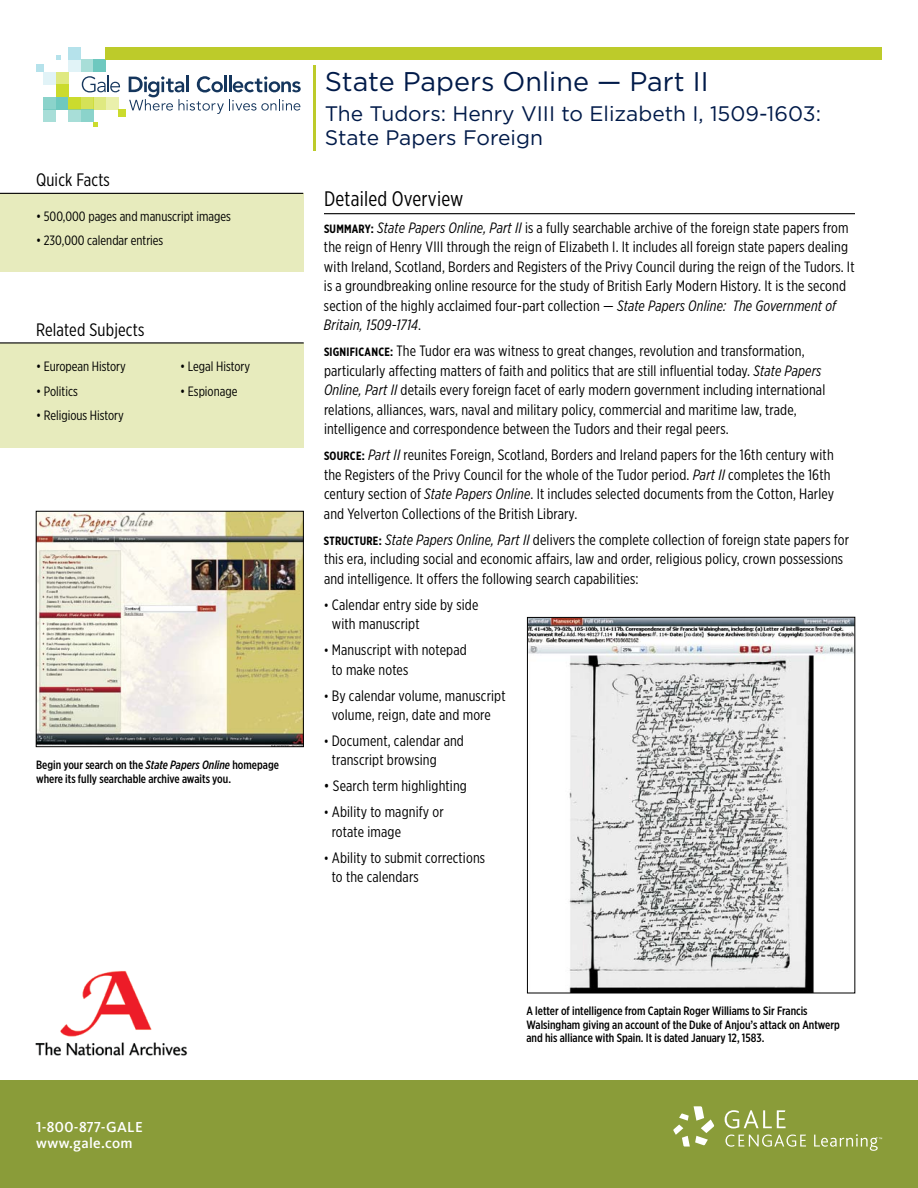
<style>
.page{position:relative;width:918px;height:1188px;background:#fff}
.page>*{position:absolute;margin:0;border:0;box-sizing:border-box;transform-origin:0 0}
.t1{font:27px "Gotham";color:#001a49}
.t2{font:21px/24px "Gotham";color:#001a49}
.t3{font:21px "Gotham X Narrow";letter-spacing:.01em;color:#000}
.t4{font:18px "Gotham X Narrow";letter-spacing:.01em;color:#000}
.t5{font:15px/19.5px "Gotham X Narrow";letter-spacing:.01em;color:#000}
.t6{font:500 15px/16.5px "Kievit CL";letter-spacing:.025em;color:#fff}
.t7{font:13.5px "Gotham X Narrow";color:#000}
.t8{font:500 12px/13.5px "Gotham X Narrow";color:#000}
.s1{font-style:italic}
.s2{font-weight:700;font-size:12px}
.s3{font-size:13.5px}
</style>
<div class="page">
<div style="left:0;top:193px;width:304px;height:79px;background:#e7ebbd"></div>
<hr style="left:0;top:193px;width:303px;height:1px;background:#000">
<hr style="left:324px;top:213px;width:531px;height:1px;background:#000">
<svg style="left:82px;top:76px;width:38px;height:17px"></svg>
<svg style="left:129px;top:76px;width:172px;height:38px"></svg>
<div style="left:43px;top:72px;width:13px;height:13px;background:#e1f3f7"></div>
<div style="left:68px;top:47px;width:13px;height:13px;background:#b5e2eb"></div>
<div style="left:81px;top:60px;width:12px;height:12px;background:#a8ded8"></div>
<div style="left:93px;top:60px;width:13px;height:12px;background:#6ec8bf"></div>
<div style="left:56px;top:72px;width:12px;height:13px;background:#dfe981"></div>
<div style="left:56px;top:85px;width:12px;height:12px;background:#cbdb2d"></div>
<div style="left:43px;top:97px;width:13px;height:13px;background:#8bd3cb"></div>
<div style="left:56px;top:97px;width:12px;height:13px;background:#6ec8bf"></div>
<div style="left:68px;top:97px;width:13px;height:13px;background:#cbdb2d"></div>
<div style="left:81px;top:97px;width:12px;height:13px;background:#d5e257"></div>
<div style="left:93px;top:97px;width:13px;height:13px;background:#dfe981"></div>
<div style="left:106px;top:97px;width:12px;height:13px;background:#eaf0ab"></div>
<div style="left:43px;top:110px;width:13px;height:12px;background:#a8ded8"></div>
<div style="left:68px;top:110px;width:13px;height:12px;background:#a8ded8"></div>
<div style="left:81px;top:110px;width:12px;height:12px;background:#8bd3cb"></div>
<svg style="left:93px;top:122px;width:5px;height:5px"></svg>
<div style="left:118px;top:110px;width:8px;height:7px;background:#cbdb2d"></div>
<svg style="left:56px;top:55px;width:5px;height:5px"></svg>
<div style="left:36px;top:65px;width:7px;height:7px;background:#b5e2eb"></div>
<div style="left:68px;top:60px;width:13px;height:12px;background:#e1f3f7"></div>
<div style="left:106px;top:47px;width:776px;height:13px;background:#bdcb2a"></div>
<div style="left:0;top:1080px;width:918px;height:108px;background:#8a9c39"></div>
<svg style="left:725px;top:1110px;width:61px;height:18px"></svg>
<svg style="left:673px;top:1106px;width:41px;height:41px"></svg>
<svg style="left:725px;top:1135px;width:81px;height:12px"></svg>
<svg style="left:814px;top:1134px;width:68px;height:17px"></svg>
<hr style="left:313px;top:66px;width:3px;height:85px;background:#bdcb2a">
<div style="left:0;top:343px;width:304px;height:105px;background:#e7ebbd"></div>
<hr style="left:0;top:342px;width:304px;height:1px;background:#000">
<img style="left:529px;top:619px;width:324px;height:372px">
<div style="left:527px;top:617px;width:328px;height:376px;border:1px solid #000"></div>
<img style="left:38px;top:513px;width:264px;height:232px">
<div style="left:36px;top:511px;width:268px;height:236px;border:1px solid #000"></div>
<img style="left:35px;top:970px;width:153px;height:86px">
<p class="t4" style="left:36px;top:169px;width:75px">Quick Facts</p>
<p class="t7" style="left:36px;top:208px;width:196px">• 500,000 pages and manuscript images</p>
<p class="t7" style="left:36px;top:232px;width:129px">• 230,000 calendar entries</p>
<p class="t4" style="left:36px;top:318px;width:110px">Related Subjects</p>
<p class="t7" style="left:36px;top:358px;width:91px">• European History</p>
<p class="t7" style="left:36px;top:383px;width:43px">• Politics</p>
<p class="t7" style="left:36px;top:407px;width:89px">• Religious History</p>
<p class="t7" style="left:180px;top:358px;width:71px">• Legal History</p>
<p class="t7" style="left:180px;top:383px;width:59px">• Espionage</p>
<p class="t8" style="left:36px;top:758px;width:244px">Begin your search on the <span class="s1">State Papers Online</span> homepage where its fully searchable archive awaits you.</p>
<h1 class="t1" style="left:325px;top:66px;width:385px">State Papers Online — Part II</h1>
<h2 class="t2" style="left:325px;top:101px;width:498px">The Tudors: Henry VIII to Elizabeth I, 1509-1603:<br>State Papers Foreign</h2>
<h2 class="t3" style="left:324px;top:186px;width:141px">Detailed Overview</h2>
<p class="t5" style="left:324px;top:217px;width:532px"><span class="s2">SUMMARY:</span> <span class="s1">State Papers Online, Part II</span> is a fully searchable archive of the foreign state papers from the reign of Henry VIII through the reign of Elizabeth I. It includes all foreign state papers dealing with Ireland, Scotland, Borders and Registers of the Privy Council during the reign of the Tudors. It is a groundbreaking online resource for the study of British Early Modern History. It is the second section of the highly acclaimed four-part collection — <span class="s1">State Papers Online: The Government of Britain, 1509-1714</span>.</p>
<p class="t5" style="left:324px;top:341px;width:503px"><span class="s2">SIGNIFICANCE:</span> The Tudor era was witness to great changes, revolution and transformation, particularly affecting matters of faith and politics that are still influential today. <span class="s1">State Papers Online, Part II</span> details every foreign facet of early modern government including international relations, alliances, wars, naval and military policy, commercial and maritime law, trade, intelligence and correspondence between the Tudors and their regal peers.</p>
<p class="t5" style="left:324px;top:445px;width:512px"><span class="s2">SOURCE:</span> <span class="s1">Part II</span> reunites Foreign, Scotland, Borders and Ireland papers for the 16th century with the Registers of the Privy Council for the whole of the Tudor period. <span class="s1">Part II</span> completes the 16th century section of <span class="s1">State Papers Online</span>. It includes selected documents from the Cotton, Harley and Yelverton Collections of the British Library.</p>
<p class="t5" style="left:324px;top:529px;width:527px"><span class="s2">STRUCTURE:</span> <span class="s1">State Papers Online, Part II</span> delivers the complete collection of foreign state papers for this era, including social and economic affairs, law and order, religious policy, crown possessions and intelligence. It offers the following search capabilities:</p>
<p class="t5" style="left:332px;top:594px;width:148px;text-indent:-8px"><span class="s3">•</span> Calendar entry side by side with manuscript</p>
<p class="t5" style="left:332px;top:640px;width:137px;text-indent:-8px"><span class="s3">•</span> Manuscript with notepad to make notes</p>
<p class="t5" style="left:324px;top:685px;width:183px;text-align:center"><span class="s3">•</span> By calendar volume, manuscript volume, reign, date and more</p>
<p class="t5" style="left:332px;top:731px;width:134px;text-indent:-8px"><span class="s3">•</span> Document, calendar and transcript browsing</p>
<p class="t5" style="left:324px;top:776px;width:144px">• Search term highlighting</p>
<p class="t5" style="left:332px;top:802px;width:113px;text-indent:-8px"><span class="s3">•</span> Ability to magnify or rotate image</p>
<p class="t5" style="left:332px;top:848px;width:155px;text-indent:-8px"><span class="s3">•</span> Ability to submit corrections to the calendars</p>
<p class="t6" style="left:36px;top:1118px;width:108px">1-800-877-GALE www.gale.com</p>
<p class="t8" style="left:526px;top:1004px;width:315px">A letter of intelligence from Captain Roger Williams to Sir Francis<br>Walsingham giving an account of the Duke of Anjou’s attack on Antwerp and his alliance with Spain. It is dated January 12, 1583.</p>
</div>
